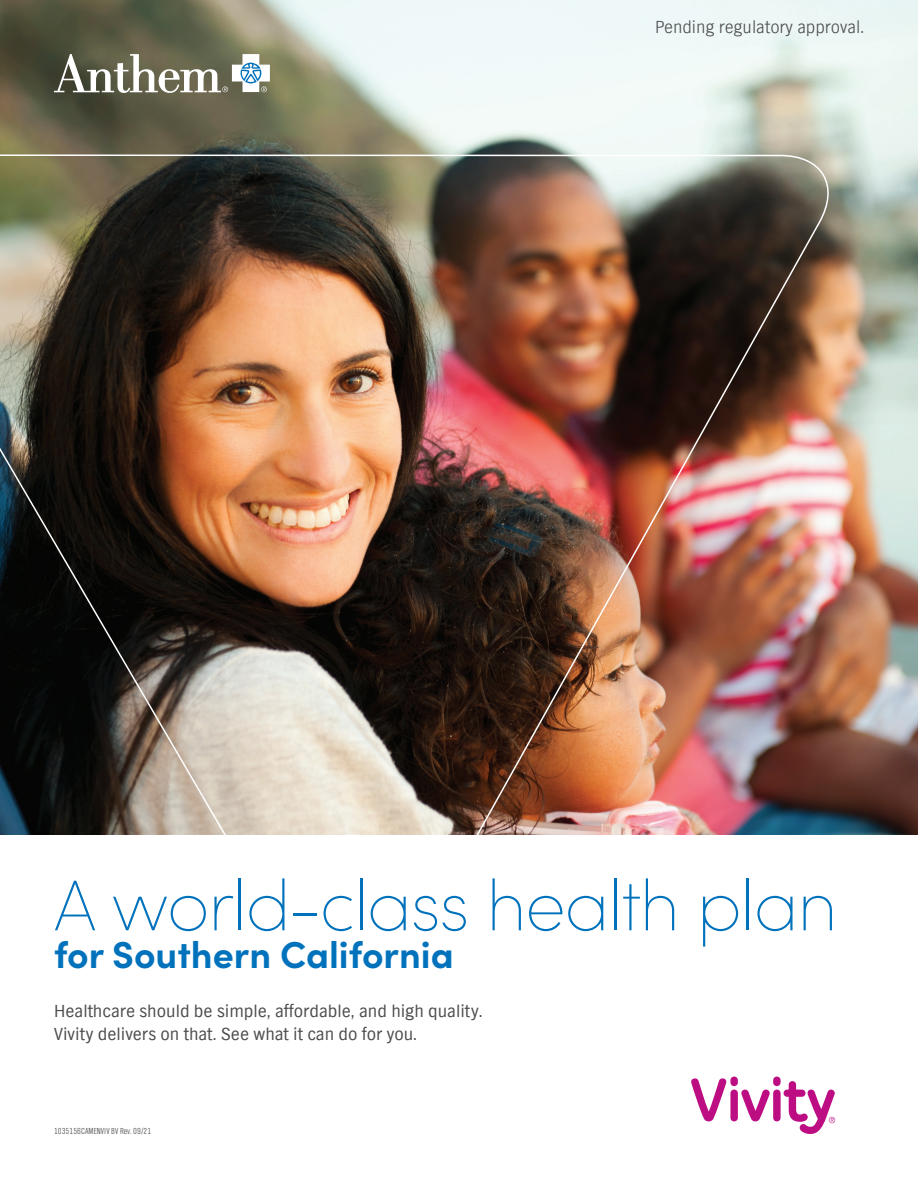
<style>
.page{position:relative;width:918px;height:1188px;background:#fff}
.page>*{position:absolute;margin:0;border:0;box-sizing:border-box;transform-origin:0 0}
.t1{font:200 72px "Sofia Pro";letter-spacing:-.02em;color:#0072bc}
.t2{font:700 37.5px "Sofia Pro";color:#0072bc}
.t3{font:18px/22.5px "TV Nord EF";color:#4b4c4d}
.t4{font:300 18px "TV Nord EF";color:#4b4c4d}
.t5{font:9px "TV Nord EF Light Con";color:#4b4c4d}
</style>
<div class="page">
<img style="left:0;top:0;width:918px;height:834px">
<img style="left:0;top:154px;width:842px;height:681px">
<svg style="left:691px;top:1078px;width:35px;height:43px"></svg>
<div style="left:730px;top:1090px;width:8px;height:31px;background:#bc0d83;border-radius:4px"></div>
<div style="left:730px;top:1077px;width:8px;height:9px;background:#bc0d83;border-radius:4px"></div>
<svg style="left:741px;top:1090px;width:29px;height:31px"></svg>
<div style="left:773px;top:1090px;width:8px;height:31px;background:#bc0d83;border-radius:4px"></div>
<div style="left:773px;top:1077px;width:8px;height:9px;background:#bc0d83;border-radius:4px"></div>
<svg style="left:784px;top:1081px;width:51px;height:53px"></svg>
<svg style="left:54px;top:54px;width:216px;height:39px"></svg>
<p class="t4" style="left:655px;top:17px;width:210px">Pending regulatory approval.</p>
<h1 class="t1" style="left:54px;top:854px;width:785px">A world-class health plan</h1>
<h2 class="t2" style="left:54px;top:926px;width:401px">for Southern California</h2>
<p class="t3" style="left:54px;top:1001px;width:430px">Healthcare should be simple, affordable, and high quality.<br>Vivity delivers on that. See what it can do for you.</p>
<p class="t5" style="left:54px;top:1126px;width:99px">1035156CAMENVIV BV Rev. 09/21</p>
</div>
